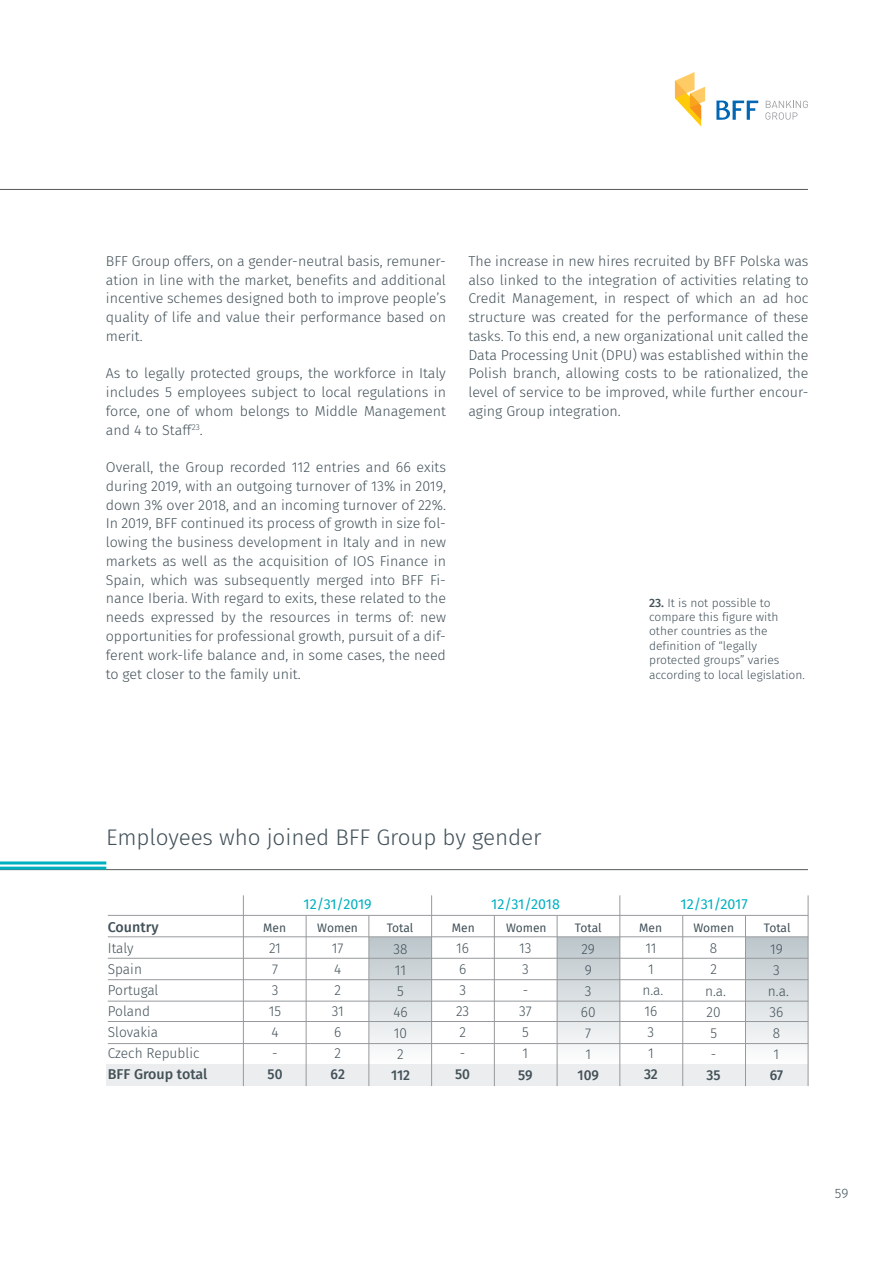
<style>
.page{position:relative;width:893px;height:1263px;background:#fff}
.page>*{position:absolute;margin:0;border:0;box-sizing:border-box;transform-origin:0 0}
.t1{font:300 22.5px "Fira Sans";letter-spacing:-.005em;color:#425159}
.t2{font:300 14.25px/18.8px "Fira Sans";color:#425159;text-align:justify}
.t3{font:300 14.25px/21px "Fira Sans";color:#425159;scale:.96 1}
.t4{font:14.25px "Fira Sans";color:#00b0c0}
.t5{font:500 14.25px "Fira Sans";color:#425159;scale:.96 1}
.t6{font:500 14.25px "Fira Sans";color:#425159}
.t7{font:300 13.5px "Fira Sans";color:#425159}
.t8{font:300 12px/14.4px "Fira Sans";color:#425159}
.t9{font:12px "Fira Sans";color:#425159}
.s1{font-weight:500}
</style>
<div class="page">
<svg style="left:675px;top:72px;width:30px;height:55px"></svg>
<svg style="left:716px;top:101px;width:42px;height:19px"></svg>
<svg style="left:765px;top:101px;width:43px;height:19px"></svg>
<hr style="left:0;top:189px;width:808px;height:1px;background:#57585a">
<hr style="left:0;top:869px;width:808px;height:1px;background:#57585a">
<hr style="left:0;top:861px;width:106px;height:3px;background:#00b0c0">
<hr style="left:0;top:867px;width:106px;height:3px;background:#00b0c0">
<div style="left:107px;top:1064px;width:701px;height:22px;background:#ecedee"></div>
<div style="left:557px;top:937px;width:62px;height:127px;background:linear-gradient(to bottom,#bbc5ca,#fdfefe)"></div>
<div style="left:369px;top:937px;width:62px;height:127px;background:linear-gradient(to bottom,#bbc5ca,#fdfefe)"></div>
<div style="left:745px;top:937px;width:63px;height:127px;background:linear-gradient(to bottom,#bbc5ca,#fdfefe)"></div>
<hr style="left:108px;top:936px;width:700px;height:1px;background:#97999c">
<hr style="left:108px;top:958px;width:700px;height:1px;background:#97999c">
<hr style="left:108px;top:979px;width:700px;height:1px;background:#97999c">
<hr style="left:108px;top:1001px;width:700px;height:1px;background:#97999c">
<hr style="left:108px;top:1021px;width:700px;height:1px;background:#97999c">
<hr style="left:108px;top:1043px;width:700px;height:1px;background:#97999c">
<hr style="left:108px;top:915px;width:700px;height:1px;background:#97999c">
<hr style="left:306px;top:915px;width:1px;height:171px;background:#97999c">
<hr style="left:494px;top:915px;width:1px;height:171px;background:#97999c">
<hr style="left:682px;top:915px;width:1px;height:171px;background:#97999c">
<hr style="left:369px;top:915px;width:1px;height:171px;background:#97999c">
<hr style="left:557px;top:915px;width:1px;height:171px;background:#97999c">
<hr style="left:745px;top:915px;width:1px;height:171px;background:#97999c">
<hr style="left:808px;top:895px;width:1px;height:191px;background:#97999c">
<hr style="left:243px;top:895px;width:1px;height:191px;background:#97999c">
<hr style="left:620px;top:895px;width:1px;height:191px;background:#97999c">
<hr style="left:431px;top:895px;width:1px;height:191px;background:#97999c">
<p class="t2" style="left:106px;top:251px;width:342px">BFF Group offers, on a gender-neutral basis, remuner&shy;ation in line with the market, benefits and additional incentive schemes designed both to improve people’s quality of life and value their performance based on merit.</p>
<p class="t2" style="left:106px;top:364px;width:342px">As to legally protected groups, the workforce in Italy includes 5 employees subject to local regulations in force, one of whom belongs to Middle Management and 4 to Staff<sup>23</sup>.</p>
<p class="t2" style="left:106px;top:458px;width:342px">Overall, the Group recorded 112 entries and 66 exits during 2019, with an outgoing turnover of 13% in 2019, down 3% over 2018, and an incoming turnover of 22%.<br>In 2019, BFF continued its process of growth in size fol&shy;lowing the business development in Italy and in new markets as well as the acquisition of IOS Finance in Spain, which was subsequently merged into BFF Fi&shy;nance Iberia. With regard to exits, these related to the needs expressed by the resources in terms of: new opportunities for professional growth, pursuit of a dif&shy;ferent work-life balance and, in some cases, the need to get closer to the family unit.</p>
<p class="t2" style="left:468px;top:251px;width:342px">The increase in new hires recruited by BFF Polska was also linked to the integration of activities relating to Credit Management, in respect of which an ad hoc structure was created for the performance of these tasks. To this end, a new organizational unit called the Data Processing Unit (DPU) was established within the Polish branch, allowing costs to be rationalized, the level of service to be improved, while further encour&shy;aging Group integration.</p>
<p class="t8" style="left:649px;top:595px;width:157px"><span class="s1">23.</span> It is not possible to compare this figure with other countries as the definition of “legally protected groups” varies according to local legislation.</p>
<h1 class="t1" style="left:106px;top:821px;width:437px">Employees who joined BFF Group by gender</h1>
<p class="t6" style="left:108px;top:916px;width:52px">Country</p>
<p class="t3" style="left:108px;top:937px;width:97px">Italy<br>Spain<br>Portugal<br>Poland<br>Slovakia<br>Czech Republic</p>
<p class="t6" style="left:108px;top:1063px;width:101px">BFF Group total</p>
<p class="t4" style="left:303px;top:893px;width:70px">12/31/2019</p>
<p class="t4" style="left:491px;top:893px;width:70px">12/31/2018</p>
<p class="t4" style="left:681px;top:893px;width:69px">12/31/2017</p>
<p class="t9" style="left:263px;top:919px;width:24px">Men</p>
<p class="t9" style="left:317px;top:919px;width:42px">Women</p>
<p class="t9" style="left:387px;top:919px;width:28px">Total</p>
<p class="t9" style="left:452px;top:919px;width:24px">Men</p>
<p class="t9" style="left:506px;top:919px;width:42px">Women</p>
<p class="t9" style="left:575px;top:919px;width:28px">Total</p>
<p class="t9" style="left:639px;top:919px;width:24px">Men</p>
<p class="t9" style="left:693px;top:919px;width:42px">Women</p>
<p class="t9" style="left:764px;top:919px;width:28px">Total</p>
<p class="t3" style="left:269px;top:938px;width:14px">21<br>7<br>3<br>15<br>4 -</p>
<p class="t5" style="left:268px;top:1063px;width:17px">50</p>
<p class="t3" style="left:332px;top:938px;width:14px">17<br>4<br>2<br>31<br>6<br>2</p>
<p class="t5" style="left:331px;top:1063px;width:16px">62</p>
<p class="t3" style="left:393px;top:938px;width:16px">38<br>11<br>5<br>46<br>10<br>2</p>
<p class="t5" style="left:391px;top:1063px;width:21px">112</p>
<p class="t3" style="left:456px;top:938px;width:15px">16<br>6<br>3<br>23<br>2 -</p>
<p class="t5" style="left:455px;top:1063px;width:17px">50</p>
<p class="t3" style="left:519px;top:938px;width:15px">13<br>3 -<br>37<br>5<br>1</p>
<p class="t5" style="left:518px;top:1063px;width:16px">59</p>
<p class="t3" style="left:581px;top:938px;width:17px;text-align:center">29<br>9<br>3<br>60<br>7<br>1</p>
<p class="t5" style="left:577px;top:1063px;width:24px">109</p>
<p class="t3" style="left:642px;top:938px;width:23px;text-align:center">11<br>1 n.a.<br>16<br>3<br>1</p>
<p class="t5" style="left:644px;top:1063px;width:16px">32</p>
<p class="t3" style="left:705px;top:938px;width:23px;text-align:center">8<br>2 n.a.<br>20<br>5<br>-</p>
<p class="t5" style="left:707px;top:1063px;width:16px">35</p>
<p class="t3" style="left:768px;top:938px;width:23px;text-align:center">19<br>3 n.a.<br>36<br>8<br>1</p>
<p class="t5" style="left:770px;top:1063px;width:15px">67</p>
<p class="t7" style="left:835px;top:1184px;width:15px">59</p>
</div>
